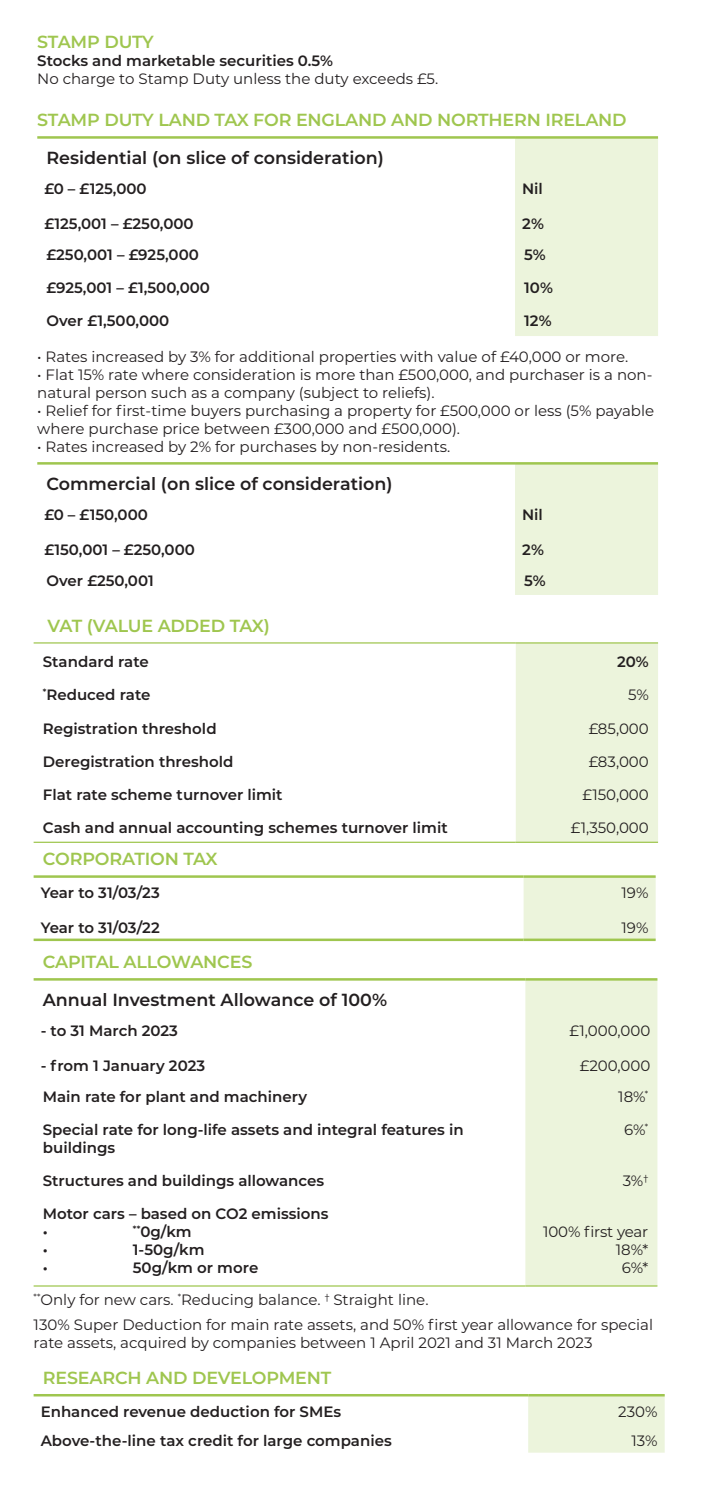
<style>
.page{position:relative;width:702px;height:1489px;background:#fff}
.page>*{position:absolute;margin:0;border:0;box-sizing:border-box;transform-origin:0 0}
.t1{font:600 17.5px "Montserrat";letter-spacing:-.01em;color:#9fc64f}
.t2{font:600 17.5px "Montserrat";color:#231f20}
.t3{font:15px/18px "Montserrat";color:#231f20}
.t4{font:600 15px/18px "Montserrat";color:#231f20}
</style>
<div class="page">
<div style="left:515px;top:139px;width:143px;height:197px;background:#ecf4dc"></div>
<hr style="left:37px;top:136px;width:478px;height:3px;background:#9fc64f">
<hr style="left:515px;top:136px;width:143px;height:3px;background:#9fc64f">
<div style="left:515px;top:464px;width:143px;height:131px;background:#ecf4dc"></div>
<hr style="left:37px;top:462px;width:478px;height:2px;background:#9fc64f">
<hr style="left:515px;top:462px;width:143px;height:2px;background:#9fc64f">
<div style="left:525px;top:980px;width:132px;height:305px;background:#ecf4dc"></div>
<hr style="left:34px;top:978px;width:491px;height:2px;background:#9fc64f">
<hr style="left:525px;top:978px;width:132px;height:2px;background:#9fc64f">
<hr style="left:34px;top:1285px;width:491px;height:1px;background:#9fc64f">
<hr style="left:525px;top:1285px;width:132px;height:1px;background:#9fc64f">
<div style="left:528px;top:1396px;width:136px;height:56px;background:#ecf4dc"></div>
<hr style="left:34px;top:1393px;width:494px;height:3px;background:#9fc64f">
<hr style="left:528px;top:1393px;width:136px;height:3px;background:#9fc64f">
<div style="left:515px;top:643px;width:143px;height:198px;background:#ecf4dc"></div>
<hr style="left:34px;top:642px;width:481px;height:1px;background:#9fc64f">
<hr style="left:515px;top:642px;width:143px;height:1px;background:#9fc64f">
<hr style="left:34px;top:841px;width:481px;height:1px;background:#9fc64f">
<hr style="left:515px;top:841px;width:143px;height:1px;background:#9fc64f">
<div style="left:523px;top:877px;width:132px;height:61px;background:#ecf4dc"></div>
<hr style="left:34px;top:875px;width:489px;height:2px;background:#9fc64f">
<hr style="left:523px;top:875px;width:132px;height:2px;background:#9fc64f">
<hr style="left:34px;top:938px;width:489px;height:3px;background:#9fc64f">
<hr style="left:523px;top:938px;width:132px;height:3px;background:#9fc64f">
<p class="t1" style="left:37px;top:30px;width:118px">STAMP DUTY</p>
<p class="t4" style="left:37px;top:51px;width:297px">Stocks and marketable securities 0.5%</p>
<p class="t3" style="left:37px;top:69px;width:402px">No charge to Stamp Duty unless the duty exceeds £5.</p>
<p class="t1" style="left:37px;top:108px;width:591px">STAMP DUTY LAND TAX FOR ENGLAND AND NORTHERN IRELAND</p>
<p class="t2" style="left:46px;top:145px;width:339px">Residential (on slice of consideration)</p>
<p class="t4" style="left:44px;top:179px;width:104px">£0 – £125,000</p>
<p class="t4" style="left:522px;top:179px;width:22px">Nil</p>
<p class="t4" style="left:44px;top:214px;width:151px">£125,001 – £250,000</p>
<p class="t4" style="left:522px;top:214px;width:23px">2%</p>
<p class="t4" style="left:46px;top:245px;width:154px">£250,001 – £925,000</p>
<p class="t4" style="left:524px;top:245px;width:23px">5%</p>
<p class="t4" style="left:46px;top:278px;width:165px">£925,001 – £1,500,000</p>
<p class="t4" style="left:524px;top:278px;width:30px">10%</p>
<p class="t4" style="left:46px;top:311px;width:124px">Over £1,500,000</p>
<p class="t4" style="left:524px;top:311px;width:29px">12%</p>
<p class="t3" style="left:37px;top:347px;width:592px">• Rates increased by 3% for additional properties with value of £40,000 or more.</p>
<p class="t3" style="left:37px;top:365px;width:616px">• Flat 15% rate where consideration is more than £500,000, and purchaser is a non&shy;natural person such as a company (subject to reliefs).</p>
<p class="t3" style="left:37px;top:401px;width:618px">• Relief for first-time buyers purchasing a property for £500,000 or less (5% payable where purchase price between £300,000 and £500,000).</p>
<p class="t3" style="left:37px;top:437px;width:414px">• Rates increased by 2% for purchases by non-residents.</p>
<p class="t2" style="left:46px;top:471px;width:347px">Commercial (on slice of consideration)</p>
<p class="t4" style="left:44px;top:505px;width:105px">£0 – £150,000</p>
<p class="t4" style="left:522px;top:505px;width:22px">Nil</p>
<p class="t4" style="left:44px;top:540px;width:152px">£150,001 – £250,000</p>
<p class="t4" style="left:522px;top:540px;width:23px">2%</p>
<p class="t4" style="left:46px;top:570px;width:109px">Over £250,001</p>
<p class="t4" style="left:524px;top:570px;width:23px">5%</p>
<p class="t1" style="left:48px;top:613px;width:224px">VAT (VALUE ADDED TAX)</p>
<p class="t4" style="left:43px;top:651px;width:107px">Standard rate</p>
<p class="t4" style="left:617px;top:651px;width:33px">20%</p>
<p class="t4" style="left:43px;top:684px;width:109px"><sup>*</sup>Reduced rate</p>
<p class="t3" style="left:628px;top:684px;width:22px">5%</p>
<p class="t4" style="left:43px;top:719px;width:175px">Registration threshold</p>
<p class="t3" style="left:589px;top:719px;width:61px">£85,000</p>
<p class="t4" style="left:43px;top:752px;width:192px">Deregistration threshold</p>
<p class="t3" style="left:589px;top:752px;width:61px">£83,000</p>
<p class="t4" style="left:43px;top:785px;width:241px">Flat rate scheme turnover limit</p>
<p class="t3" style="left:582px;top:785px;width:68px">£150,000</p>
<p class="t4" style="left:43px;top:818px;width:406px">Cash and annual accounting schemes turnover limit</p>
<p class="t3" style="left:571px;top:818px;width:79px">£1,350,000</p>
<p class="t1" style="left:43px;top:846px;width:176px">CORPORATION TAX</p>
<p class="t4" style="left:41px;top:883px;width:120px">Year to 31/03/23</p>
<p class="t3" style="left:621px;top:883px;width:28px">19%</p>
<p class="t4" style="left:41px;top:917px;width:120px">Year to 31/03/22</p>
<p class="t3" style="left:621px;top:917px;width:28px">19%</p>
<p class="t1" style="left:43px;top:949px;width:211px">CAPITAL ALLOWANCES</p>
<p class="t2" style="left:43px;top:986px;width:346px">Annual Investment Allowance of 100%</p>
<p class="t4" style="left:41px;top:1021px;width:139px">- to 31 March 2023</p>
<p class="t3" style="left:569px;top:1021px;width:82px">£1,000,000</p>
<p class="t4" style="left:41px;top:1055px;width:166px">- from 1 January 2023</p>
<p class="t3" style="left:580px;top:1056px;width:72px">£200,000</p>
<p class="t4" style="left:43px;top:1086px;width:266px">Main rate for plant and machinery</p>
<p class="t3" style="left:618px;top:1086px;width:31px">18%<sup>*</sup></p>
<p class="t4" style="left:43px;top:1119px;width:422px">Special rate for long-life assets and integral features in buildings</p>
<p class="t3" style="left:624px;top:1119px;width:25px">6%<sup>*</sup></p>
<p class="t4" style="left:43px;top:1170px;width:283px">Structures and buildings allowances</p>
<p class="t3" style="left:622px;top:1170px;width:27px">3%<sup>†</sup></p>
<p class="t4" style="left:43px;top:1203px;width:287px">Motor cars – based on CO2 emissions</p>
<p class="t4" style="left:43px;top:1221px;width:7px">•</p>
<p class="t4" style="left:133px;top:1221px;width:60px"><sup>**</sup>0g/km</p>
<p class="t4" style="left:43px;top:1239px;width:7px">•</p>
<p class="t4" style="left:133px;top:1239px;width:73px">1-50g/km</p>
<p class="t4" style="left:43px;top:1257px;width:7px">•</p>
<p class="t4" style="left:133px;top:1257px;width:127px">50g/km or more</p>
<p class="t3" style="left:543px;top:1221px;width:106px">100% first year</p>
<p class="t3" style="left:616px;top:1239px;width:34px">18%*</p>
<p class="t3" style="left:622px;top:1257px;width:28px">6%*</p>
<p class="t3" style="left:34px;top:1290px;width:396px"><sup>**</sup>Only for new cars. <sup>*</sup>Reducing balance. <sup>†</sup> Straight line.</p>
<p class="t3" style="left:34px;top:1315px;width:621px">130% Super Deduction for main rate assets, and 50% first year allowance for special rate assets, acquired by companies between 1 April 2021 and 31 March 2023</p>
<p class="t1" style="left:43px;top:1365px;width:290px">RESEARCH AND DEVELOPMENT</p>
<p class="t4" style="left:41px;top:1401px;width:302px">Enhanced revenue deduction for SMEs</p>
<p class="t3" style="left:618px;top:1401px;width:41px">230%</p>
<p class="t4" style="left:41px;top:1430px;width:352px">Above-the-line tax credit for large companies</p>
<p class="t3" style="left:631px;top:1430px;width:28px">13%</p>
</div>
